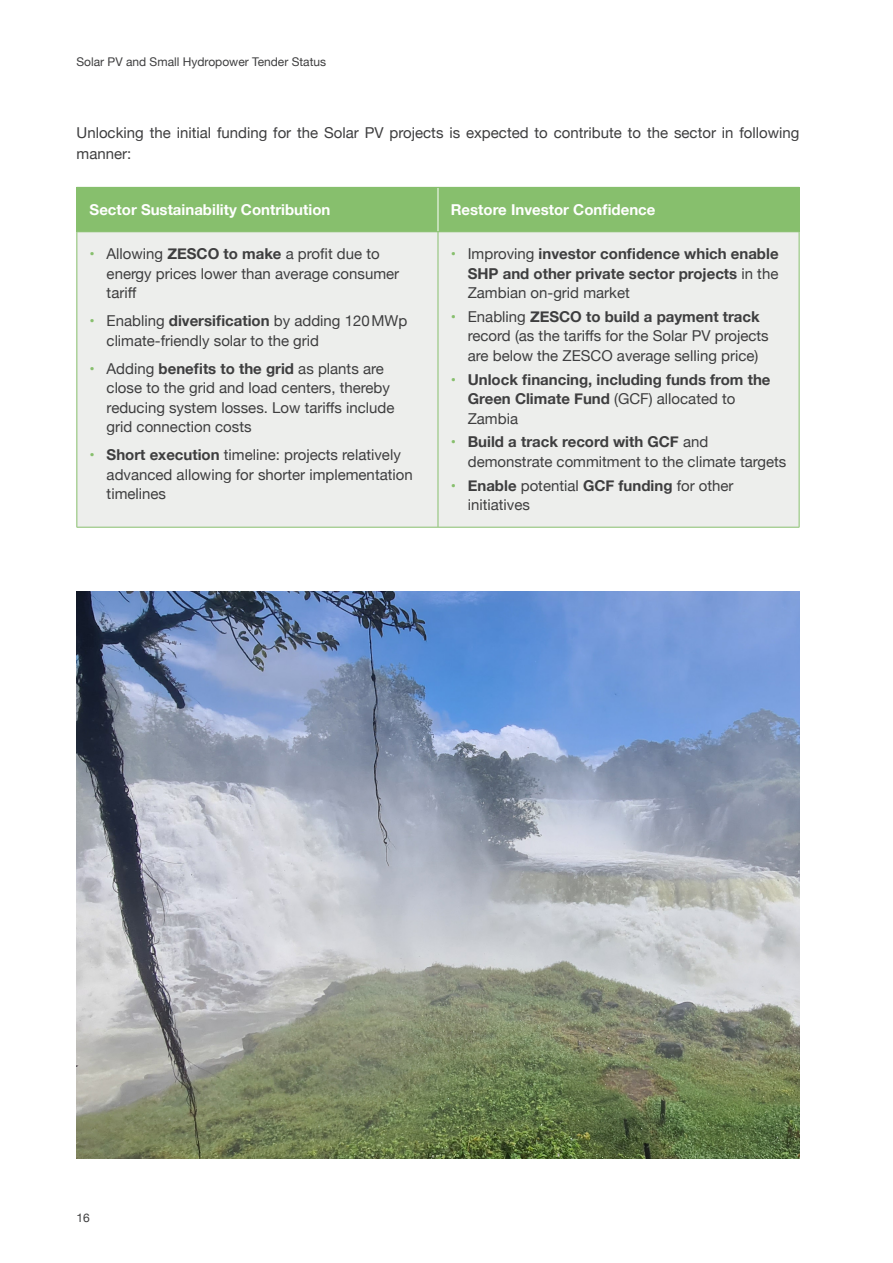
<style>
.page{position:relative;width:893px;height:1263px;background:#fff}
.page>*{position:absolute;margin:0;border:0;box-sizing:border-box;transform-origin:0 0}
.t1{font:15px/19.5px "Helvetica Neue";color:#3e3e3f}
.t2{font:700 15px/19.5px "Helvetica Neue";color:#3e3e3f;text-align:justify}
.t3{font:700 15px "Helvetica Neue";color:#fff}
.t4{font:12px "Helvetica Neue";color:#3e3e3f}
.s1{font-weight:700;color:#87bf6d}
.s2{font-weight:700}
.s3{color:#87bf6d}
.s4{font-weight:400}
</style>
<div class="page">
<div style="left:77px;top:187px;width:361px;height:45px;background:#87bf6d"></div>
<div style="left:438px;top:187px;width:361px;height:45px;background:#87bf6d"></div>
<div style="left:78px;top:232px;width:721px;height:295px;background:#edeeec"></div>
<hr style="left:77px;top:232px;width:1px;height:295px;background:#87bf6d">
<hr style="left:438px;top:232px;width:1px;height:295px;background:#87bf6d">
<hr style="left:799px;top:232px;width:1px;height:295px;background:#87bf6d">
<hr style="left:77px;top:527px;width:361px;height:1px;background:#87bf6d">
<hr style="left:438px;top:527px;width:361px;height:1px;background:#87bf6d">
<hr style="left:438px;top:188px;width:1px;height:43px;background:#fff">
<hr style="left:799px;top:188px;width:1px;height:43px;background:#87bf6d">
<img style="left:77px;top:591px;width:722px;height:568px">
<p class="t4" style="left:77px;top:53px;width:251px">Solar PV and Small Hydropower Tender Status</p>
<p class="t1" style="left:77px;top:123px;width:724px;line-height:21px">Unlocking the initial funding for the Solar PV projects is expected to contribute to the sector in following manner:</p>
<p class="t3" style="left:90px;top:198px;width:242px">Sector Sustainability Contribution</p>
<p class="t3" style="left:451px;top:198px;width:206px">Restore Investor Confidence</p>
<p class="t1" style="left:107px;top:245px;width:294px;text-indent:-17px"><span class="s1">•</span> Allowing <span class="s2">ZESCO to make</span> a profit due to energy prices lower than average consumer tariff</p>
<p class="t1" style="left:107px;top:312px;width:302px;text-indent:-17px"><span class="s1">•</span> Enabling <span class="s2">diversification</span> by adding 120MWp climate-friendly solar to the grid</p>
<p class="t1" style="left:107px;top:359px;width:289px;text-indent:-17px"><span class="s1">•</span> Adding <span class="s2">benefits to the grid</span> as plants are close to the grid and load centers, thereby reducing system losses. Low tariffs include grid connection costs</p>
<p class="t1" style="left:107px;top:446px;width:308px;text-indent:-17px"><span class="s1">•</span> <span class="s2">Short execution</span> timeline: projects relatively advanced allowing for shorter implementation timelines</p>
<p class="t2" style="left:468px;top:244px;width:312px;text-indent:-17px"><span class="s3">•</span> <span class="s4">Improving</span> investor confidence which enable SHP and other private sector projects <span class="s4">in the Zambian on-grid market</span></p>
<p class="t1" style="left:468px;top:308px;width:302px;text-indent:-17px"><span class="s1">•</span> Enabling <span class="s2">ZESCO to build a payment track </span>record (as the tariffs for the Solar PV projects are below the ZESCO average selling price)</p>
<p class="t2" style="left:468px;top:370px;width:304px;text-align:left;text-indent:-17px"><span class="s3">•</span> Unlock financing, including funds from the<br>Green Climate Fund <span class="s4">(GCF) allocated to<br>Zambia</span></p>
<p class="t1" style="left:468px;top:433px;width:320px;text-indent:-17px"><span class="s1">•</span> <span class="s2">Build a track record with GCF</span> and demonstrate commitment to the climate targets</p>
<p class="t1" style="left:468px;top:476px;width:267px;text-indent:-17px"><span class="s1">•</span> <span class="s2">Enable</span> potential <span class="s2">GCF funding</span> for other initiatives</p>
<p class="t4" style="left:77px;top:1209px;width:15px">16</p>
</div>
